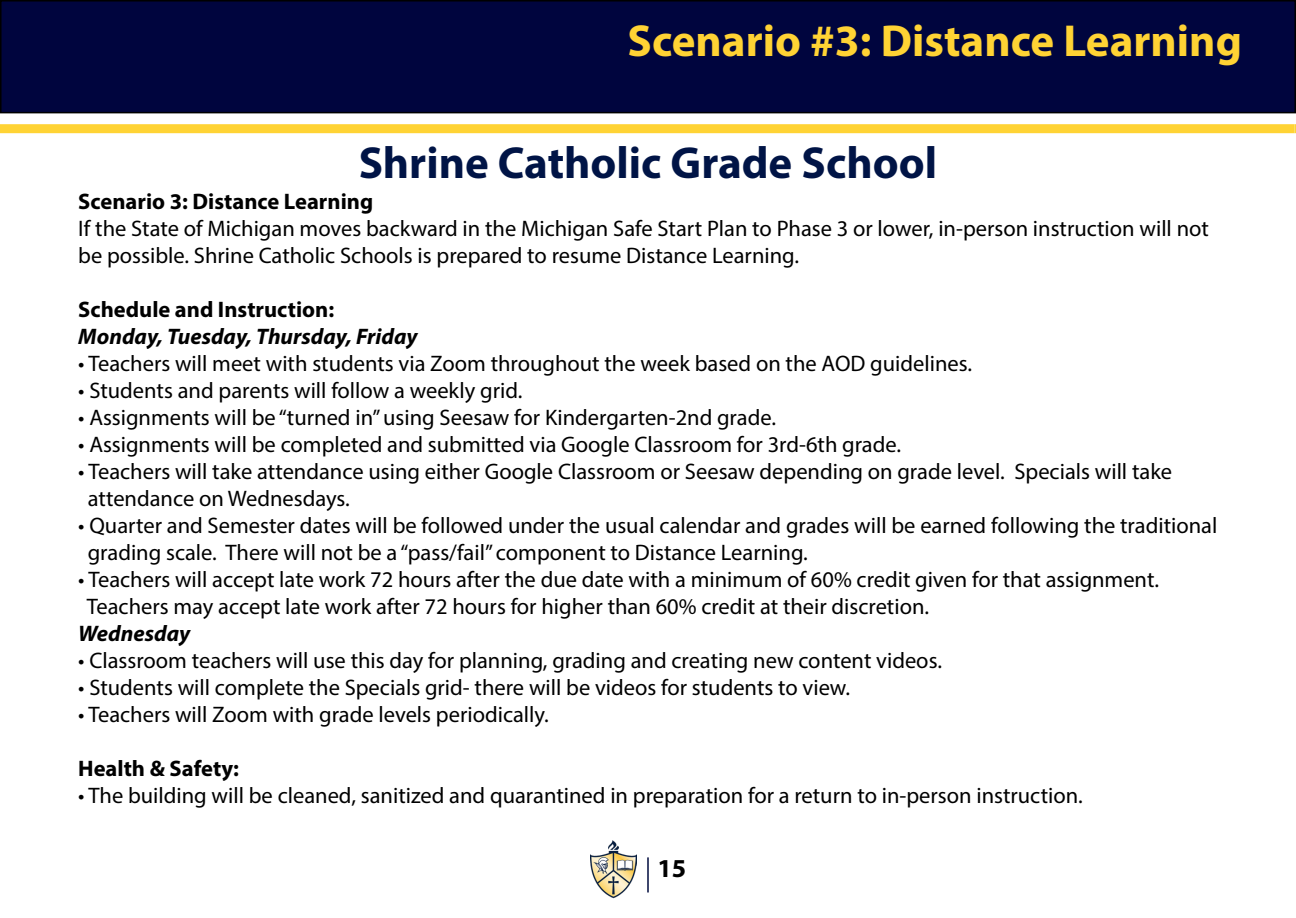
<style>
.page{position:relative;width:1296px;height:918px;background:#fff}
.page>*{position:absolute;margin:0;border:0;box-sizing:border-box;transform-origin:0 0}
.t1{font:700 45px "Myriad Pro";color:#ffd334}
.t2{font:700 45px "Myriad Pro";color:#001446}
.t3{font:700 25.95px "Myriad Pro";color:#000}
.t4{font:22.5px/27px "Myriad Pro";color:#000}
.t5{font:700 22.5px "Myriad Pro";color:#000}
.t6{font:italic 700 22.5px "Myriad Pro";color:#000}
</style>
<div class="page">
<div style="left:1px;top:1px;width:1294px;height:112px;background:#00053e"></div>
<div style="left:0;top:0;width:1296px;height:113px;border:2px solid #000"></div>
<div style="left:0;top:124px;width:1294px;height:9px;background:#ffd334"></div>
<img style="left:591px;top:840px;width:46px;height:58px">
<hr style="left:647px;top:857px;width:2px;height:35px;background:#000b3e">
<svg style="left:1294px;top:124px;width:2px;height:9px"></svg>
<h1 class="t1" style="left:627px;top:12px;width:616px">Scenario #3: Distance Learning</h1>
<h1 class="t2" style="left:359px;top:133px;width:580px">Shrine Catholic Grade School</h1>
<p class="t5" style="left:78px;top:186px;width:296px">Scenario 3: Distance Learning</p>
<p class="t4" style="left:78px;top:214px;width:1132px">If the State of Michigan moves backward in the Michigan Safe Start Plan to Phase 3 or lower, in-person instruction will not be possible. Shrine Catholic Schools is prepared to resume Distance Learning.</p>
<p class="t5" style="left:78px;top:294px;width:257px">Schedule and Instruction:</p>
<p class="t6" style="left:78px;top:321px;width:341px">Monday, Tuesday, Thursday, Friday</p>
<p class="t4" style="left:78px;top:349px;width:895px">• Teachers will meet with students via Zoom throughout the week based on the AOD guidelines.</p>
<p class="t4" style="left:78px;top:376px;width:446px">• Students and parents will follow a weekly grid.</p>
<p class="t4" style="left:78px;top:403px;width:699px">• Assignments will be “turned in” using Seesaw for Kindergarten-2nd grade.</p>
<p class="t4" style="left:78px;top:430px;width:824px">• Assignments will be completed and submitted via Google Classroom for 3rd-6th grade.</p>
<p class="t4" style="left:88px;top:457px;width:1086px;text-indent:-10px">• Teachers will take attendance using either Google Classroom or Seesaw depending on grade level. Specials will take attendance on Wednesdays.</p>
<p class="t4" style="left:88px;top:511px;width:1131px;text-indent:-10px">• Quarter and Semester dates will be followed under the usual calendar and grades will be earned following the traditional grading scale. There will not be a “pass/fail” component to Distance Learning.</p>
<p class="t4" style="left:87px;top:565px;width:1074px;text-indent:-9px">• Teachers will accept late work 72 hours after the due date with a minimum of 60% credit given for that assignment.<br>Teachers may accept late work after 72 hours for higher than 60% credit at their discretion.</p>
<p class="t6" style="left:78px;top:618px;width:114px">Wednesday</p>
<p class="t4" style="left:78px;top:646px;width:865px">• Classroom teachers will use this day for planning, grading and creating new content videos.</p>
<p class="t4" style="left:78px;top:673px;width:773px">• Students will complete the Specials grid- there will be videos for students to view.</p>
<p class="t4" style="left:78px;top:700px;width:472px">• Teachers will Zoom with grade levels periodically.</p>
<p class="t5" style="left:78px;top:753px;width:162px">Health &amp; Safety:</p>
<p class="t4" style="left:78px;top:781px;width:1006px">• The building will be cleaned, sanitized and quarantined in preparation for a return to in-person instruction.</p>
<p class="t3" style="left:657px;top:851px;width:30px">15</p>
</div>
